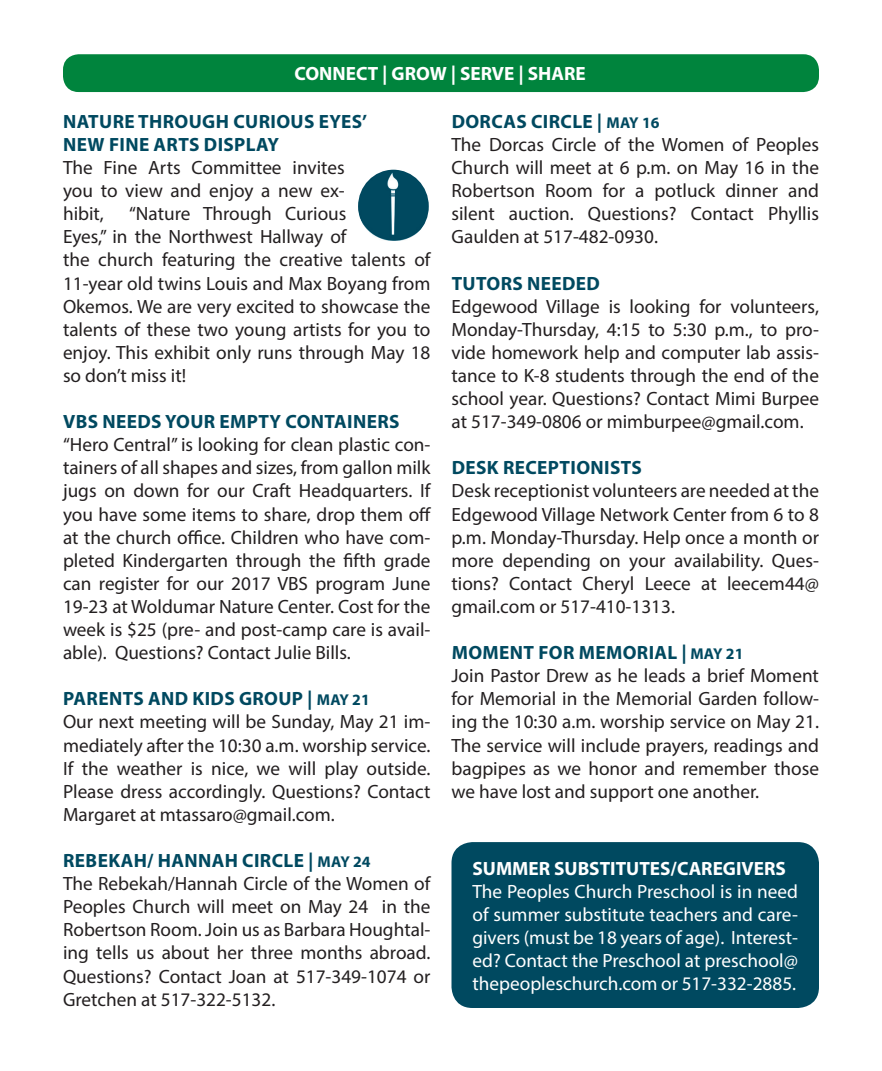
<style>
.page{position:relative;width:882px;height:1071px;background:#fff}
.page>*{position:absolute;margin:0;border:0;box-sizing:border-box;transform-origin:0 0}
.t1{font:19.25px/23.1px "Myriad Pro";color:#231f20;text-align:justify}
.t2{font:700 19.25px "Myriad Pro";letter-spacing:.02em;color:#004960}
.t3{font:19.25px/23.1px "Myriad Pro";color:#fff;text-align:justify}
.t4{font:700 19.25px "Myriad Pro";color:#fff}
.s1{font-size:15.75px}
</style>
<div class="page">
<div style="left:452px;top:842px;width:367px;height:166px;background:#004960;border-radius:21px"></div>
<div style="left:63px;top:54px;width:756px;height:38px;background:#00843d;border-radius:16px"></div>
<img style="left:359px;top:171px;width:69px;height:70px">
<div style="left:356px;top:168px;width:75px;height:77px;border:2px solid #fff;border-radius:50%"></div>
<p class="t4" style="left:295px;top:61px;width:293px">CONNECT | GROW | SERVE | SHARE</p>
<p class="t2" style="left:63px;top:109px;width:305px">NATURE THROUGH CURIOUS EYES’</p>
<p class="t2" style="left:63px;top:132px;width:217px">NEW FINE ARTS DISPLAY</p>
<p class="t1" style="left:63px;top:156px;width:283px">The Fine Arts Committee invites you to view and enjoy a new ex&shy;hibit,</p>
<p class="t1" style="left:63px;top:202px;width:369px;text-align:left;text-indent:66px">“Nature Through Curious<br>Eyes,” in the Northwest Hallway of<br>the church featuring the creative talents of 11-year old twins Louis and Max Boyang from Okemos. We are very excited to showcase the talents of these two young artists for you to enjoy. This exhibit only runs through May 18 so don’t miss it!</p>
<p class="t2" style="left:63px;top:409px;width:338px">VBS NEEDS YOUR EMPTY CONTAINERS</p>
<p class="t1" style="left:63px;top:433px;width:370px">“Hero Central” is looking for clean plastic con&shy;tainers of all shapes and sizes, from gallon milk jugs on down for our Craft Headquarters. If you have some items to share, drop them off at the church office. Children who have com&shy;pleted Kindergarten through the fifth grade can register for our 2017 VBS program June 19-23 at Woldumar Nature Center. Cost for the week is $25 (pre- and post-camp care is avail&shy;able). Questions? Contact Julie Bills.</p>
<p class="t2" style="left:63px;top:686px;width:308px">PARENTS AND KIDS GROUP | <span class="s1">MAY 21</span></p>
<p class="t1" style="left:63px;top:710px;width:369px">Our next meeting will be Sunday, May 21 im&shy;mediately after the 10:30 a.m. worship service.<br>If the weather is nice, we will play outside.<br>Please dress accordingly. Questions? Contact Margaret at mtassaro@gmail.com.</p>
<p class="t2" style="left:63px;top:848px;width:309px">REBEKAH/ HANNAH CIRCLE | <span class="s1">MAY 24</span></p>
<p class="t1" style="left:63px;top:872px;width:369px">The Rebekah/Hannah Circle of the Women of Peoples Church will meet on May 24 in the Robertson Room. Join us as Barbara Houghtal&shy;ing tells us about her three months abroad.<br>Questions? Contact Joan at 517-349-1074 or Gretchen at 517-322-5132.</p>
<p class="t2" style="left:452px;top:109px;width:209px">DORCAS CIRCLE | <span class="s1">MAY 16</span></p>
<p class="t1" style="left:452px;top:133px;width:369px">The Dorcas Circle of the Women of Peoples Church will meet at 6 p.m. on May 16 in the Robertson Room for a potluck dinner and silent auction. Questions? Contact Phyllis Gaulden at 517-482-0930.</p>
<p class="t2" style="left:452px;top:270px;width:150px">TUTORS NEEDED</p>
<p class="t1" style="left:452px;top:294px;width:369px">Edgewood Village is looking for volunteers, Monday-Thursday, 4:15 to 5:30 p.m., to pro&shy;vide homework help and computer lab assis&shy;tance to K-8 students through the end of the school year. Questions? Contact Mimi Burpee at 517-349-0806 or mimburpee@gmail.com.</p>
<p class="t2" style="left:452px;top:455px;width:192px">DESK RECEPTIONISTS</p>
<p class="t1" style="left:452px;top:479px;width:369px">Desk receptionist volunteers are needed at the Edgewood Village Network Center from 6 to 8 p.m. Monday-Thursday. Help once a month or more depending on your availability. Ques&shy;tions? Contact Cheryl Leece at leecem44@ gmail.com or 517-410-1313.</p>
<p class="t2" style="left:452px;top:640px;width:293px">MOMENT FOR MEMORIAL | <span class="s1">MAY 21</span></p>
<p class="t1" style="left:452px;top:664px;width:369px">Join Pastor Drew as he leads a brief Moment for Memorial in the Memorial Garden follow&shy;ing the 10:30 a.m. worship service on May 21.<br>The service will include prayers, readings and bagpipes as we honor and remember those we have lost and support one another.</p>
<p class="t4" style="left:472px;top:855px;width:315px">SUMMER SUBSTITUTES/CAREGIVERS</p>
<p class="t3" style="left:472px;top:879px;width:327px">The Peoples Church Preschool is in need of summer substitute teachers and care&shy;givers (must be 18 years of age). Interest&shy;ed? Contact the Preschool at preschool@ thepeopleschurch.com or 517-332-2885.</p>
</div>
